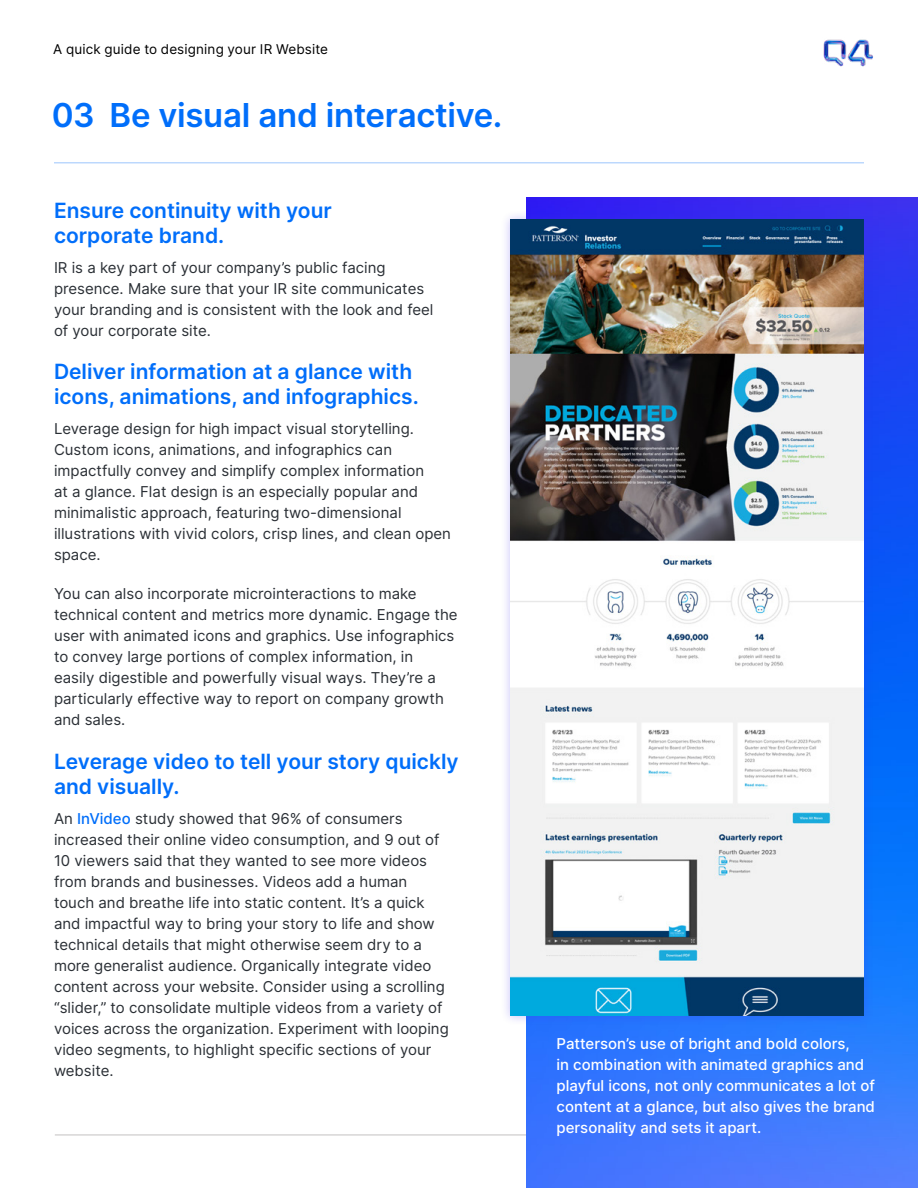
<style>
.page{position:relative;width:918px;height:1188px;background:#fff}
.page>*{position:absolute;margin:0;border:0;box-sizing:border-box;transform-origin:0 0}
.t1{font:600 33px "Inter";letter-spacing:-.01em;color:#006efa}
.t2{font:600 21px/25.2px "Inter";color:#006efa}
.t3{font:15px/21px "Inter";color:#2a2f35}
.t4{font:500 15px/21px "Inter";color:#fff}
.t5{font:13.5px "Inter";letter-spacing:.01em;color:#000}
.s1{font-weight:500;color:#006efa}
</style>
<div class="page">
<img style="left:823px;top:39px;width:50px;height:28px">
<hr style="left:55px;top:1135px;width:809px;height:1px;background:#c4c2c2">
<hr style="left:54px;top:162px;width:810px;height:1px;background:#006efa">
<img style="left:526px;top:197px;width:392px;height:991px">
<div style="left:500px;top:210px;width:374px;height:816px;background:#4633ee;opacity:.3"></div>
<img style="left:510px;top:220px;width:354px;height:796px">
<p class="t5" style="left:53px;top:39px;width:276px">A quick guide to designing your IR Website</p>
<h1 class="t1" style="left:52px;top:91px;width:452px">03 Be visual and interactive.</h1>
<h2 class="t2" style="left:54px;top:197px;width:279px">Ensure continuity with your corporate brand.</h2>
<p class="t3" style="left:54px;top:257px;width:381px">IR is a key part of your company’s public facing presence. Make sure that your IR site communicates your branding and is consistent with the look and feel of your corporate site.</p>
<h2 class="t2" style="left:54px;top:358px;width:366px">Deliver information at a glance with icons, animations, and infographics.</h2>
<p class="t3" style="left:54px;top:418px;width:399px">Leverage design for high impact visual storytelling.<br>Custom icons, animations, and infographics can impactfully convey and simplify complex information<br>at a glance. Flat design is an especially popular and minimalistic approach, featuring two-dimensional illustrations with vivid colors, crisp lines, and clean open space.</p>
<p class="t3" style="left:54px;top:583px;width:405px">You can also incorporate microinteractions to make technical content and metrics more dynamic. Engage the user with animated icons and graphics. Use infographics to convey large portions of complex information, in<br>easily digestible and powerfully visual ways. They’re a particularly effective way to report on company growth and sales.</p>
<h2 class="t2" style="left:54px;top:748px;width:406px">Leverage video to tell your story quickly and visually.</h2>
<p class="t3" style="left:54px;top:808px;width:396px">An <span class="s1">InVideo</span> study showed that 96% of consumers increased their online video consumption, and 9 out of 10 viewers said that they wanted to see more videos from brands and businesses. Videos add a human touch and breathe life into static content. It’s a quick and impactful way to bring your story to life and show technical details that might otherwise seem dry to a more generalist audience. Organically integrate video content across your website. Consider using a scrolling “slider,” to consolidate multiple videos from a variety of voices across the organization. Experiment with looping video segments, to highlight specific sections of your website.</p>
<p class="t4" style="left:556px;top:1032px;width:320px">Patterson’s use of bright and bold colors,<br>in combination with animated graphics and playful icons, not only communicates a lot of content at a glance, but also gives the brand personality and sets it apart.</p>
</div>
